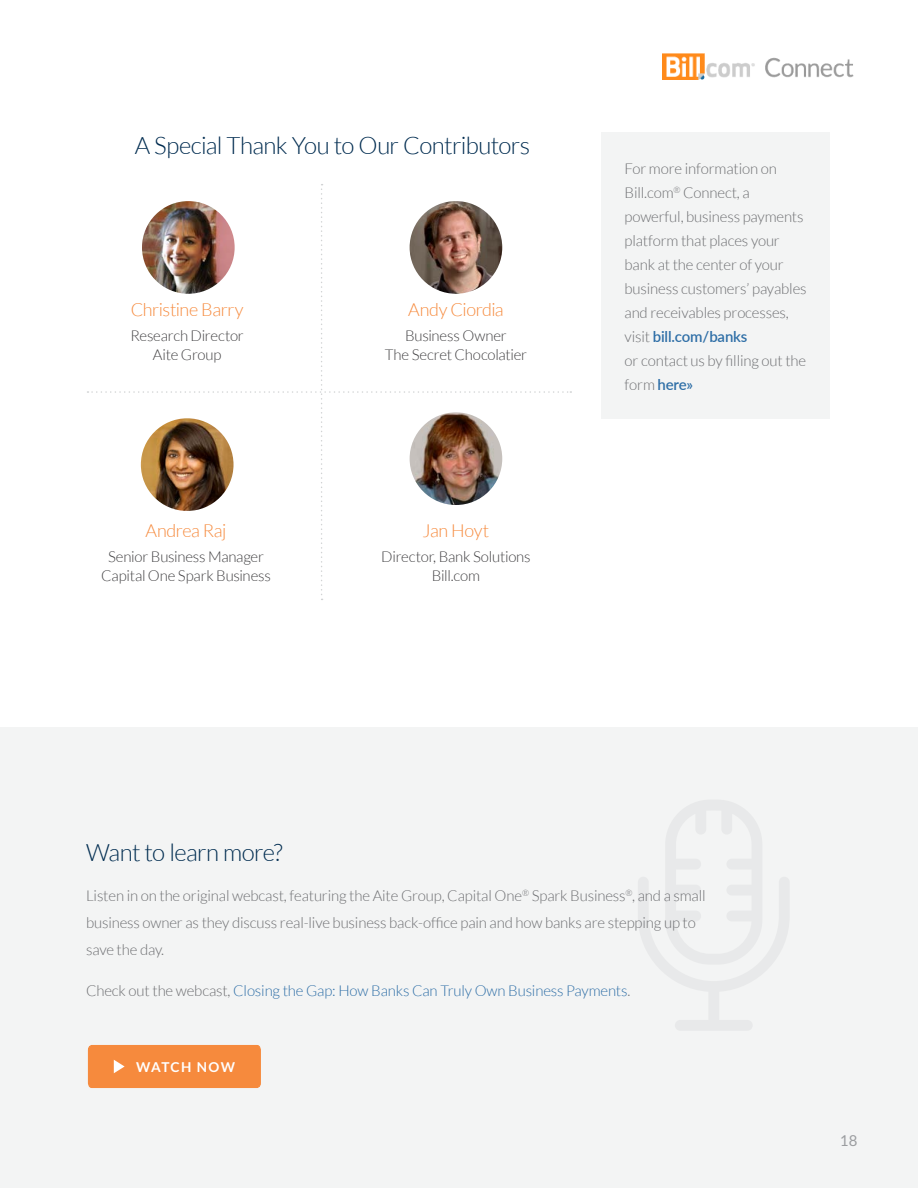
<style>
.page{position:relative;width:918px;height:1188px;background:#fff}
.page>*{position:absolute;margin:0;border:0;box-sizing:border-box;transform-origin:0 0}
.t1{font:300 24px "Lato";letter-spacing:-.025em;color:#002c50}
.t2{font:300 18px "Lato";letter-spacing:-.025em;color:#f68a3d}
.t3{font:300 15px/24px "Lato";letter-spacing:-.01em;color:#6d6e71}
.t4{font:300 15px/19px "Lato";letter-spacing:-.015em;color:#414042;text-align:center}
.t5{font:300 15px "Lato";letter-spacing:-.01em;color:#2f6fa7}
.t6{font:15px "Lato";color:#9b9da0}
.t7{font:700 13.65px "Lato";letter-spacing:.085em;color:#fff}
.s1{font-weight:600;color:#2f6fa7}
.s2{color:#6d6e71}
</style>
<div class="page">
<div style="left:0;top:728px;width:918px;height:460px;background:#f3f4f4"></div>
<svg style="left:638px;top:800px;width:151px;height:230px"></svg>
<div style="left:601px;top:133px;width:228px;height:286px;background:#f3f4f4"></div>
<svg style="left:87px;top:184px;width:484px;height:416px"></svg>
<div style="left:87px;top:1045px;width:174px;height:43px;background:#f68a3d"></div>
<img style="left:662px;top:53px;width:191px;height:26px">
<h1 class="t1" style="left:135px;top:133px;width:397px">A Special Thank You to Our Contributors</h1>
<p class="t2" style="left:131px;top:300px;width:114px">Christine Barry</p>
<p class="t4" style="left:130px;top:326px;width:115px">Research Director<br>Aite Group</p>
<p class="t2" style="left:146px;top:521px;width:82px">Andrea Raj</p>
<p class="t4" style="left:101px;top:547px;width:171px">Senior Business Manager<br>Capital One Spark Business</p>
<p class="t2" style="left:408px;top:300px;width:97px">Andy Ciordia</p>
<p class="t4" style="left:385px;top:326px;width:144px">Business Owner<br>The Secret Chocolatier</p>
<p class="t2" style="left:423px;top:521px;width:68px">Jan Hoyt</p>
<p class="t4" style="left:381px;top:547px;width:151px">Director, Bank Solutions<br>Bill.com</p>
<p class="t3" style="left:625px;top:157px;width:184px">For more information on<br>Bill.com<sup>®</sup> Connect, a powerful, business payments platform that places your bank at the center of your business customers’ payables and receivables processes, visit <span class="s1">bill.com/banks<br></span>or contact us by filling out the form <span class="s1">here»</span></p>
<h1 class="t1" style="left:86px;top:839px;width:198px">Want to learn more?</h1>
<p class="t3" style="left:86px;top:883px;width:621px;line-height:27px">Listen in on the original webcast, featuring the Aite Group, Capital One<sup>®</sup> Spark Business<sup>®</sup>, and a small business owner as they discuss real-live business back-office pain and how banks are stepping up to save the day.</p>
<p class="t5" style="left:86px;top:982px;width:546px"><span class="s2">Check out the webcast,</span> Closing the Gap: How Banks Can Truly Own Business Payments<span class="s2">.</span></p>
<p class="t7" style="left:136px;top:1059px;width:100px">WATCH NOW</p>
<p class="t6" style="left:840px;top:1133px;width:19px">18</p>
</div>
